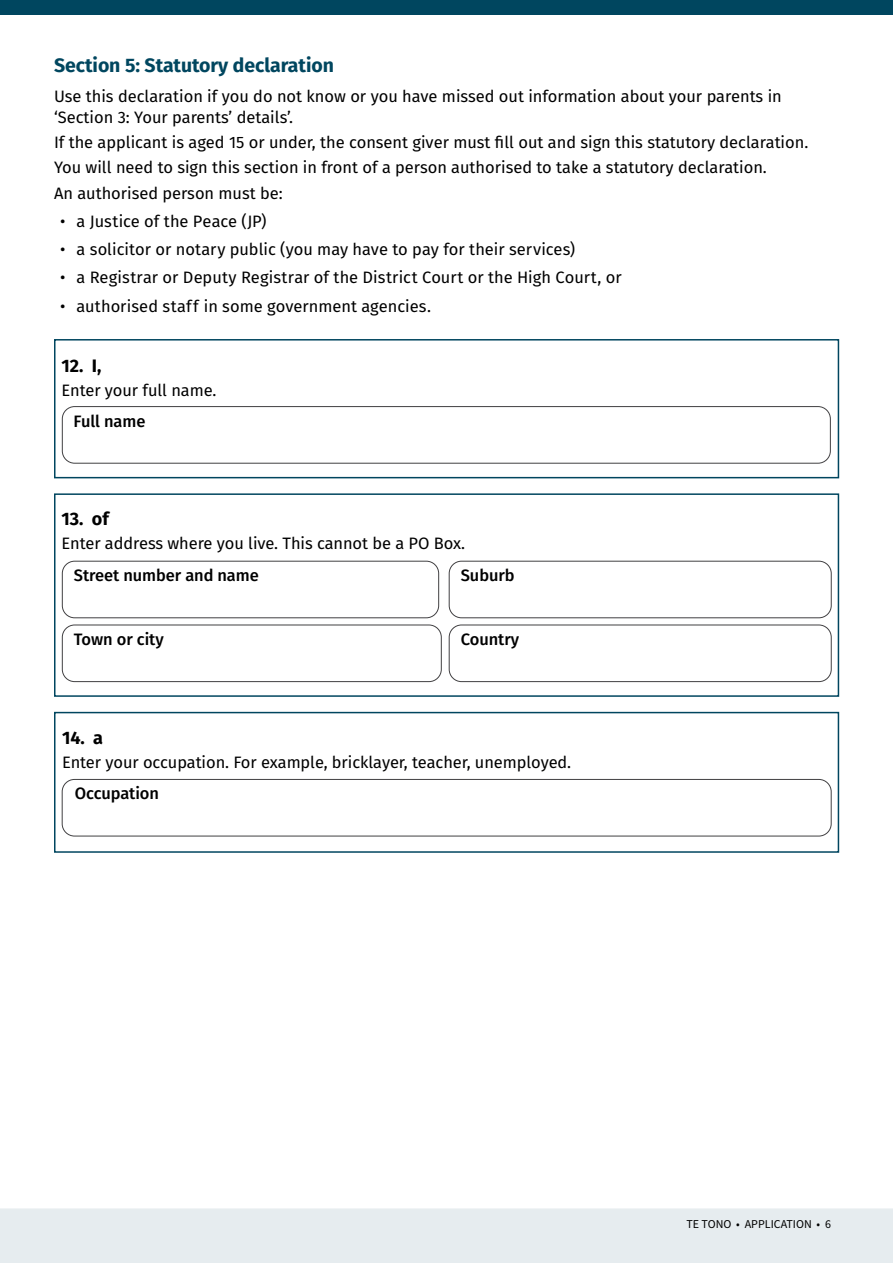
<style>
.page{position:relative;width:893px;height:1263px;background:#fff}
.page>*{position:absolute;margin:0;border:0;box-sizing:border-box;transform-origin:0 0}
.t1{font:700 19.5px "Fira Sans";letter-spacing:-.005em;color:#00465f}
.t2{font:700 18px "Fira Sans";letter-spacing:-.005em;color:#000}
.t3{font:16.5px/25.2px "Fira Sans";color:#000}
.t4{font:500 16.5px "Fira Sans";letter-spacing:-.005em;color:#000}
.t5{font:12px "Source Sans Pro";color:#000}
</style>
<div class="page">
<div style="left:0;top:1208px;width:893px;height:55px;background:#e6ecef"></div>
<div style="left:0;top:0;width:893px;height:15px;background:#00465f"></div>
<div style="left:54px;top:493px;width:785px;height:204px;border:2px solid #00465f"></div>
<div style="left:54px;top:712px;width:785px;height:141px;border:2px solid #00465f"></div>
<div style="left:54px;top:339px;width:785px;height:139px;border:2px solid #00465f"></div>
<div style="left:62px;top:406px;width:768px;height:57px;border:1px solid #414042;border-radius:12px"></div>
<div style="left:62px;top:779px;width:769px;height:57px;border:1px solid #414042;border-radius:12px"></div>
<div style="left:62px;top:561px;width:377px;height:57px;border:1px solid #414042;border-radius:12px"></div>
<div style="left:449px;top:561px;width:382px;height:57px;border:1px solid #414042;border-radius:12px"></div>
<div style="left:62px;top:625px;width:379px;height:57px;border:1px solid #414042;border-radius:12px"></div>
<div style="left:449px;top:625px;width:382px;height:57px;border:1px solid #414042;border-radius:12px"></div>
<p class="t1" style="left:54px;top:49px;width:281px">Section 5: Statutory declaration</p>
<p class="t3" style="left:54px;top:85px;width:729px;line-height:21px">Use this declaration if you do not know or you have missed out information about your parents in ‘Section 3: Your parents’ details’.</p>
<p class="t3" style="left:54px;top:129px;width:756px">If the applicant is aged 15 or under, the consent giver must fill out and sign this statutory declaration.<br>You will need to sign this section in front of a person authorised to take a statutory declaration.<br>An authorised person must be:</p>
<p class="t3" style="left:60px;top:208px;width:208px">• a Justice of the Peace (JP)</p>
<p class="t3" style="left:60px;top:236px;width:517px">• a solicitor or notary public (you may have to pay for their services)</p>
<p class="t3" style="left:60px;top:265px;width:563px">• a Registrar or Deputy Registrar of the District Court or the High Court, or</p>
<p class="t3" style="left:60px;top:293px;width:372px">• authorised staff in some government agencies.</p>
<p class="t2" style="left:62px;top:350px;width:41px">12. I,</p>
<p class="t3" style="left:62px;top:377px;width:156px">Enter your full name.</p>
<p class="t4" style="left:74px;top:408px;width:73px">Full name</p>
<p class="t2" style="left:62px;top:504px;width:49px">13. of</p>
<p class="t3" style="left:62px;top:530px;width:405px">Enter address where you live. This cannot be a PO Box.</p>
<p class="t4" style="left:74px;top:562px;width:187px">Street number and name</p>
<p class="t4" style="left:461px;top:562px;width:55px">Suburb</p>
<p class="t4" style="left:74px;top:626px;width:91px">Town or city</p>
<p class="t4" style="left:461px;top:626px;width:60px">Country</p>
<p class="t2" style="left:62px;top:722px;width:42px">14. a</p>
<p class="t3" style="left:62px;top:749px;width:511px">Enter your occupation. For example, bricklayer, teacher, unemployed.</p>
<p class="t4" style="left:75px;top:780px;width:86px">Occupation</p>
<p class="t5" style="left:686px;top:1216px;width:146px">TE TONO • APPLICATION • 6</p>
</div>
